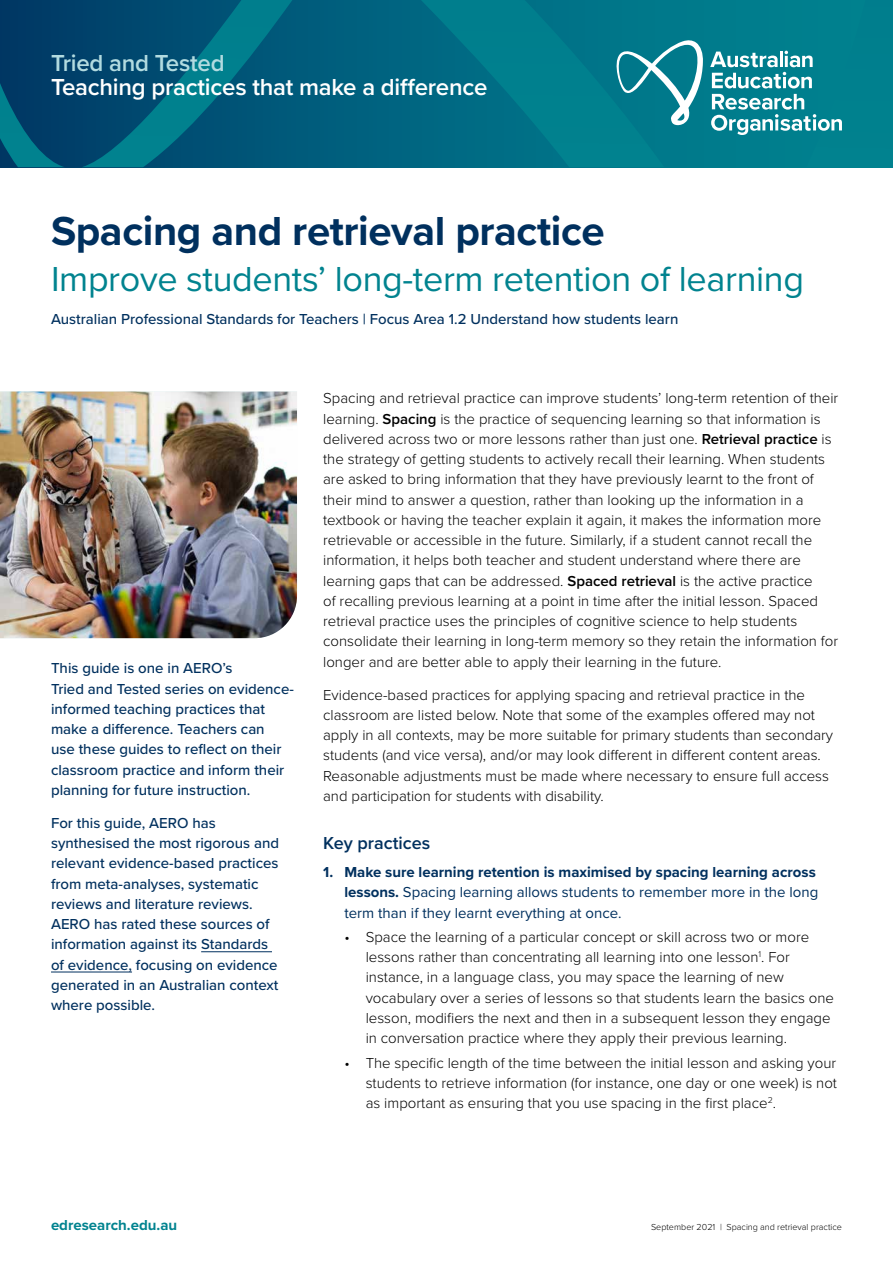
<style>
.page{position:relative;width:893px;height:1263px;background:#fff}
.page>*{position:absolute;margin:0;border:0;box-sizing:border-box;transform-origin:0 0}
.t1{font:700 42px "Proxima Nova";letter-spacing:-.01em;color:#00305e}
.t2{font:36px "Proxima Nova";letter-spacing:-.01em;color:#01838f}
.t3{font:600 24px "Proxima Nova";letter-spacing:-.01em;color:#fff}
.t4{font:600 24px "Proxima Nova";letter-spacing:-.01em;color:#b2dbe0}
.t5{font:600 18px "Proxima Nova";color:#00305e}
.t6{font:300 15px/20.2px "Proxima Nova";color:#000}
.t7{font:500 15px/20.2px "Proxima Nova";color:#00305e}
.t8{font:15px/20.2px "Proxima Nova";color:#00305e}
.t9{font:700 15px "Proxima Nova";color:#01838f}
.t10{font:300 9px "Proxima Nova";color:#000}
.s1{font-weight:600}
.s2{font-weight:700}
</style>
<div class="page">
<svg style="left:0;top:0;width:893px;height:167px;background:#006781"></svg>
<svg style="left:617px;top:40px;width:86px;height:85px"></svg>
<svg style="left:710px;top:51px;width:103px;height:37px"></svg>
<svg style="left:711px;top:94px;width:131px;height:41px"></svg>
<hr style="left:201px;top:951px;width:71px;height:1px;background:#00305e">
<hr style="left:51px;top:971px;width:81px;height:1px;background:#00305e">
<img style="left:0;top:392px;width:297px;height:246px">
<h3 class="t4" style="left:51px;top:45px;width:175px">Tried and Tested</h3>
<h3 class="t3" style="left:51px;top:69px;width:438px">Teaching practices that make a difference</h3>
<h1 class="t1" style="left:51px;top:199px;width:555px">Spacing and retrieval practice</h1>
<h2 class="t2" style="left:51px;top:252px;width:754px">Improve students’ long-term retention of learning</h2>
<p class="t7" style="left:51px;top:308px;width:629px">Australian Professional Standards for Teachers | Focus Area 1.2 Understand how students learn</p>
<p class="t7" style="left:51px;top:658px;width:244px">This guide is one in AERO’s<br>Tried and Tested series on evidence&shy;informed teaching practices that make a difference. Teachers can<br>use these guides to reflect on their classroom practice and inform their planning for future instruction.</p>
<p class="t7" style="left:51px;top:812px;width:230px">For this guide, AERO has synthesised the most rigorous and relevant evidence-based practices from meta-analyses, systematic reviews and literature reviews.<br>AERO has rated these sources of information against its Standards of evidence, focusing on evidence generated in an Australian context where possible.</p>
<p class="t6" style="left:323px;top:387px;width:517px">Spacing and retrieval practice can improve students’ long-term retention of their learning. <span class="s1">Spacing</span> is the practice of sequencing learning so that information is delivered across two or more lessons rather than just one. <span class="s1">Retrieval practice</span> is the strategy of getting students to actively recall their learning. When students are asked to bring information that they have previously learnt to the front of their mind to answer a question, rather than looking up the information in a textbook or having the teacher explain it again, it makes the information more retrievable or accessible in the future. Similarly, if a student cannot recall the information, it helps both teacher and student understand where there are learning gaps that can be addressed. <span class="s1">Spaced retrieval</span> is the active practice<br>of recalling previous learning at a point in time after the initial lesson. Spaced retrieval practice uses the principles of cognitive science to help students consolidate their learning in long-term memory so they retain the information for longer and are better able to apply their learning in the future.</p>
<p class="t6" style="left:323px;top:684px;width:511px">Evidence-based practices for applying spacing and retrieval practice in the classroom are listed below. Note that some of the examples offered may not apply in all contexts, may be more suitable for primary students than secondary students (and vice versa), and/or may look different in different content areas.<br>Reasonable adjustments must be made where necessary to ensure full access and participation for students with disability.</p>
<p class="t5" style="left:323px;top:829px;width:109px">Key practices</p>
<p class="t8" style="left:344px;top:861px;width:475px;text-indent:-21px"><span class="s2">1. Make sure learning retention is maximised by spacing learning across lessons.</span> Spacing learning allows students to remember more in the long term than if they learnt everything at once.</p>
<p class="t6" style="left:366px;top:926px;width:470px;text-indent:-21px">• Space the learning of a particular concept or skill across two or more lessons rather than concentrating all learning into one lesson<sup>1</sup>. For instance, in a language class, you may space the learning of new vocabulary over a series of lessons so that students learn the basics one lesson, modifiers the next and then in a subsequent lesson they engage in conversation practice where they apply their previous learning.</p>
<p class="t6" style="left:366px;top:1051px;width:473px;text-align:justify;text-indent:-21px">• The specific length of the time between the initial lesson and asking your students to retrieve information (for instance, one day or one week) is not as important as ensuring that you use spacing in the first place<sup>2</sup>.</p>
<p class="t9" style="left:51px;top:1214px;width:128px">edresearch.edu.au</p>
<p class="t10" style="left:651px;top:1220px;width:192px">September 2021 | Spacing and retrieval practice</p>
</div>
